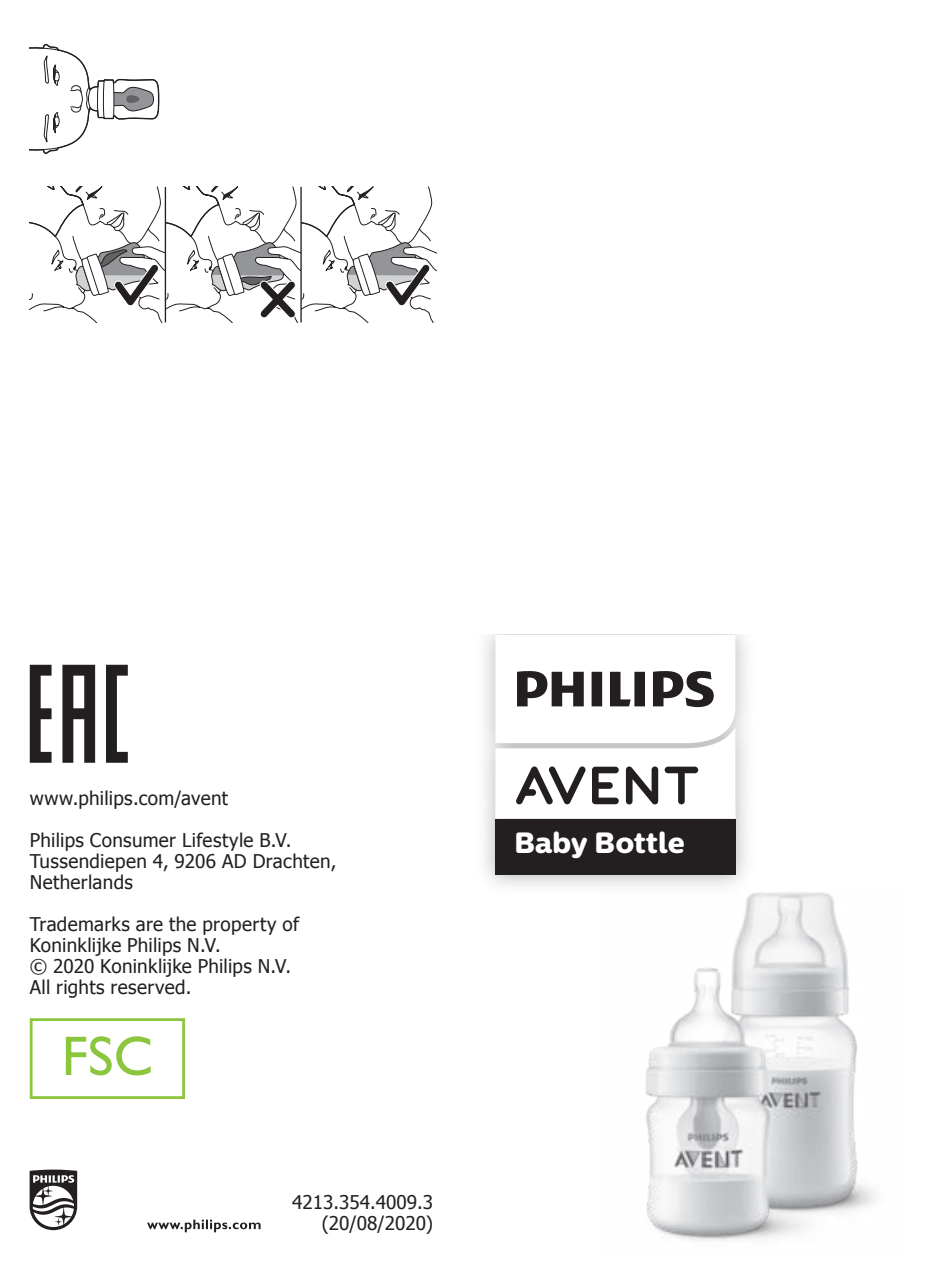
<style>
.page{position:relative;width:933px;height:1270px;background:#fff}
.page>*{position:absolute;margin:0;border:0;box-sizing:border-box;transform-origin:0 0}
.t1{font:56px "Gill Sans Alt One WGL";color:#8bc63e}
.t2{font:29.4px "Centrale Sans Rnd X Bold";letter-spacing:-.02em;color:#fff}
.t3{font:18.9px/21px "Tahoma";letter-spacing:.015em;color:#231f20}
</style>
<div class="page">
<svg style="left:30px;top:1170px;width:47px;height:60px"></svg>
<svg style="left:30px;top:665px;width:22px;height:98px"></svg>
<svg style="left:62px;top:665px;width:33px;height:98px"></svg>
<svg style="left:106px;top:665px;width:22px;height:98px"></svg>
<svg style="left:147px;top:1219px;width:113px;height:13px"></svg>
<svg style="left:30px;top:44px;width:130px;height:110px"></svg>
<svg style="left:30px;top:187px;width:407px;height:135px"></svg>
<hr style="left:165px;top:187px;width:1px;height:135px;background:#231f20">
<hr style="left:300px;top:187px;width:2px;height:135px;background:#231f20">
<img style="left:646px;top:892px;width:230px;height:349px">
<img style="left:484px;top:635px;width:262px;height:154px">
<img style="left:484px;top:789px;width:280px;height:115px">
<div style="left:495px;top:818px;width:240px;height:57px;background:#231f20"></div>
<svg style="left:495px;top:635px;width:240px;height:183px"></svg>
<div style="left:30px;top:1018px;width:155px;height:81px;border:3px solid #8bc63e"></div>
<p class="t3" style="left:30px;top:786px;width:200px">www.philips.com/avent</p>
<p class="t3" style="left:30px;top:828px;width:308px">Philips Consumer Lifestyle B.V.<br>Tussendiepen 4, 9206 AD Drachten,<br>Netherlands</p>
<p class="t3" style="left:30px;top:912px;width:271px">Trademarks are the property of<br>Koninklijke Philips N.V.<br>© 2020 Koninklijke Philips N.V.<br>All rights reserved.</p>
<h1 class="t1" style="left:62px;top:1018px;width:93px">FSC</h1>
<p class="t3" style="left:292px;top:1191px;width:143px;text-align:right">4213.354.4009.3 (20/08/2020)</p>
<h2 class="t2" style="left:514px;top:824px;width:172px">Baby Bottle</h2>
</div>
